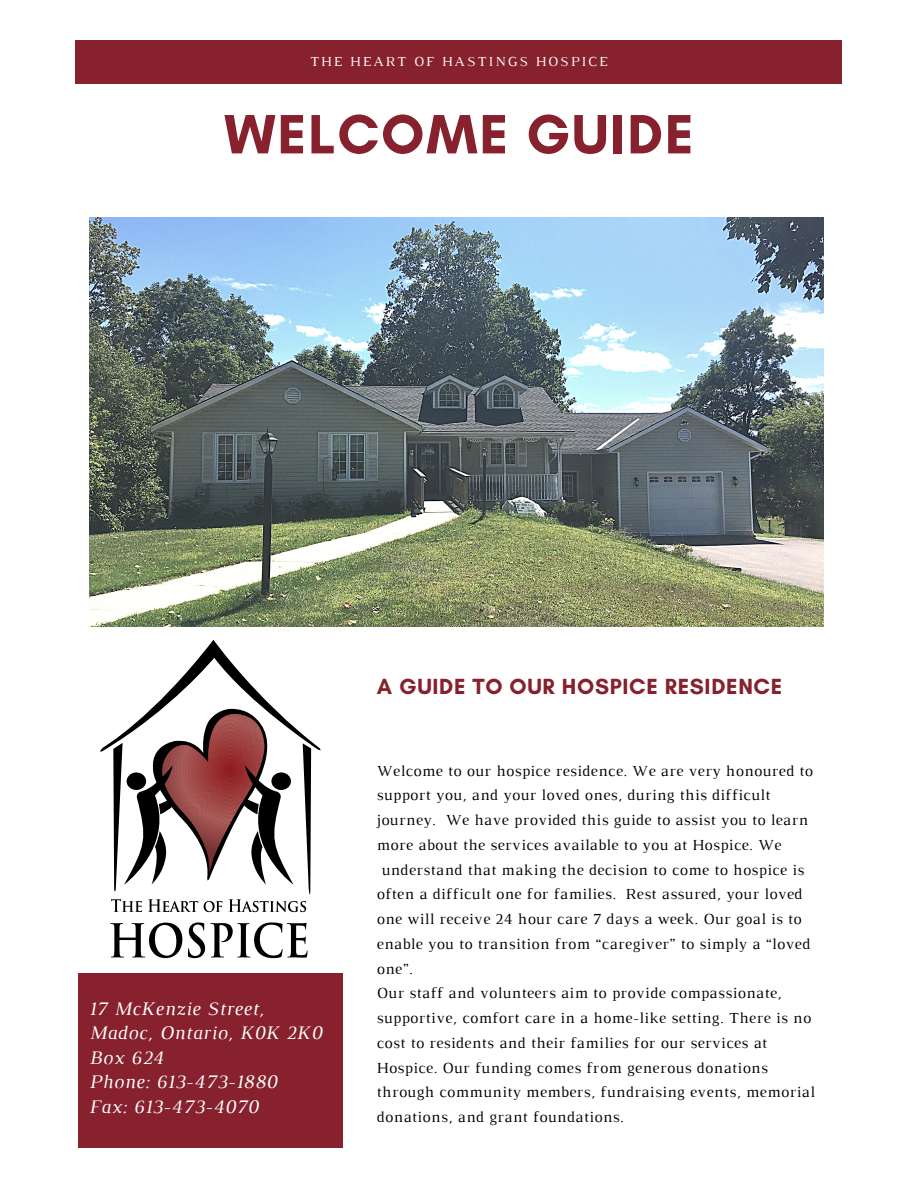
<style>
.page{position:relative;width:918px;height:1188px;background:#fff}
.page>*{position:absolute;margin:0;border:0;box-sizing:border-box;transform-origin:0 0}
.t1{font:700 56.4px "Glacial Indifference";letter-spacing:.03em;color:#86212d}
.t2{font:700 22.35px "Glacial Indifference";letter-spacing:.03em;color:#86212d}
.t3{font:italic 19.5px "Luthier";letter-spacing:.03em;color:#fff}
.t4{font:15.6px/24.8px "Luthier";letter-spacing:.03em;color:#000}
.t5{font:14.1px "Luthier";letter-spacing:.14em;color:#fff}
</style>
<div class="page">
<div style="left:76px;top:40px;width:766px;height:43px;background:#86212d"></div>
<div style="left:78px;top:973px;width:265px;height:174px;background:#86212d"></div>
<img style="left:89px;top:218px;width:735px;height:408px">
<svg style="left:110px;top:923px;width:72px;height:35px"></svg>
<svg style="left:188px;top:922px;width:120px;height:36px"></svg>
<svg style="left:100px;top:640px;width:221px;height:272px"></svg>
<p class="t5" style="left:310px;top:56px;width:299px">THE HEART OF HASTINGS HOSPICE</p>
<p class="t1" style="left:224px;top:100px;width:471px">WELCOME GUIDE</p>
<p class="t3" style="left:89px;top:1001px;width:176px">17 McKenzie Street,</p>
<p class="t3" style="left:89px;top:1026px;width:234px">Madoc, Ontario, K0K 2K0</p>
<p class="t3" style="left:89px;top:1050px;width:76px">Box 624</p>
<p class="t3" style="left:89px;top:1075px;width:189px">Phone: 613-473-1880</p>
<p class="t3" style="left:89px;top:1099px;width:171px">Fax: 613-473-4070</p>
<p class="t2" style="left:377px;top:673px;width:407px">A GUIDE TO OUR HOSPICE RESIDENCE</p>
<p class="t4" style="left:377px;top:759px;width:438px">Welcome to our hospice residence. We are very honoured to</p>
<p class="t4" style="left:377px;top:784px;width:395px">support you, and your loved ones, during this difficult</p>
<p class="t4" style="left:377px;top:809px;width:433px">journey. We have provided this guide to assist you to learn</p>
<p class="t4" style="left:377px;top:834px;width:406px">more about the services available to you at Hospice. We</p>
<p class="t4" style="left:382px;top:858px;width:424px">understand that making the decision to come to hospice is</p>
<p class="t4" style="left:377px;top:883px;width:427px">often a difficult one for families. Rest assured, your loved</p>
<p class="t4" style="left:377px;top:908px;width:426px">one will receive 24 hour care 7 days a week. Our goal is to</p>
<p class="t4" style="left:377px;top:933px;width:435px">enable you to transition from “caregiver” to simply a “loved</p>
<p class="t4" style="left:377px;top:957px;width:37px">one”.</p>
<p class="t4" style="left:377px;top:982px;width:439px">Our staff and volunteers aim to provide compassionate, supportive, comfort care in a home-like setting. There is no cost to residents and their families for our services at Hospice. Our funding comes from generous donations through community members, fundraising events, memorial donations, and grant foundations.</p>
</div>
